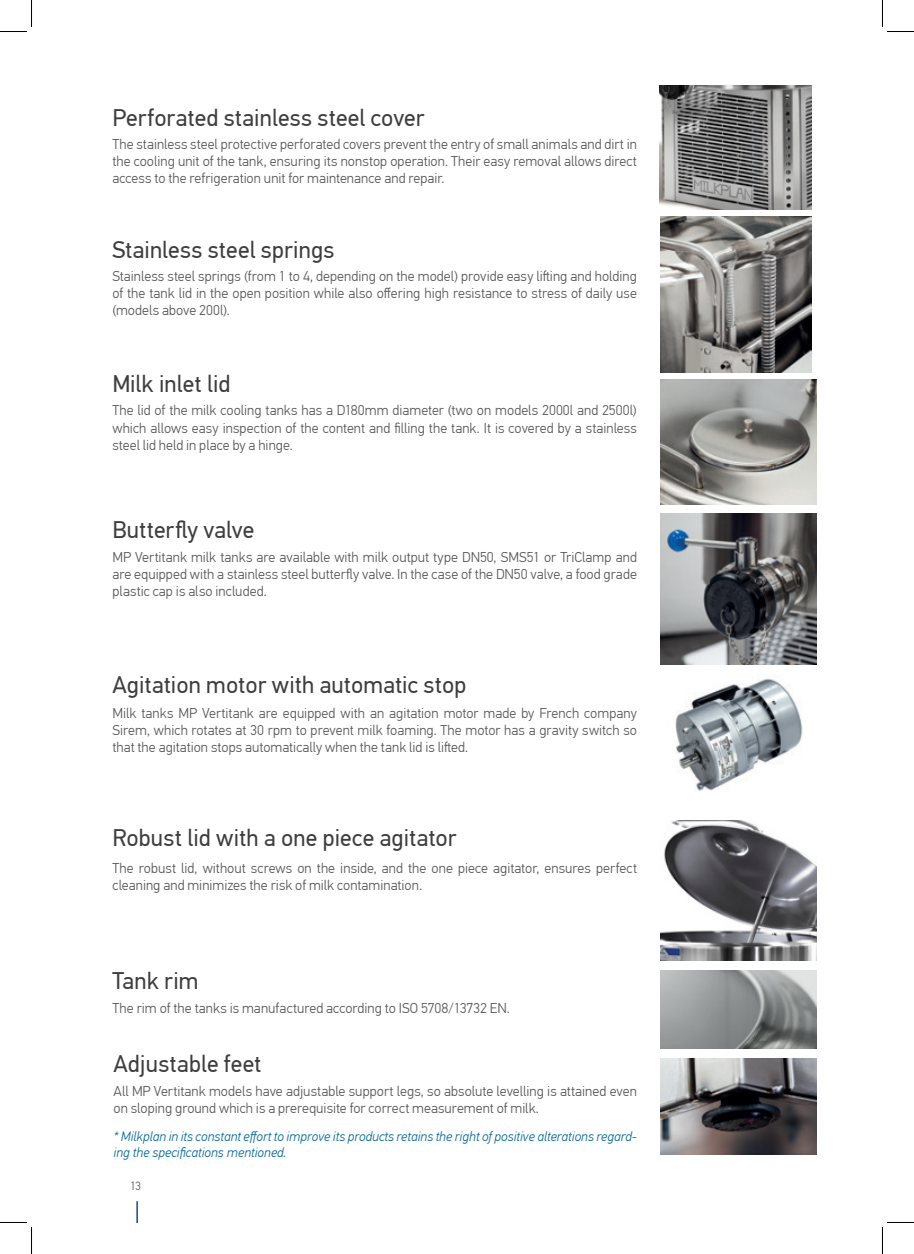
<style>
.page{position:relative;width:914px;height:1254px;background:#fff}
.page>*{position:absolute;margin:0;border:0;box-sizing:border-box;transform-origin:0 0}
.t1{font:24px "PF Din Text Pro";letter-spacing:.005em;color:#3e3e3f}
.t2{font:300 14.25px/17.1px "PF Din Text Pro";letter-spacing:.005em;color:#57585a;text-align:justify}
.t3{font:italic 300 13.5px/16.2px "PF Din Text Pro";color:#096a97}
.t4{font:300 12px "PF Din Text Pro";color:#57585a}
</style>
<div class="page">
<hr style="left:136px;top:1201px;width:2px;height:21px;background:#0c5381">
<img style="left:659px;top:85px;width:152px;height:124px">
<img style="left:660px;top:216px;width:151px;height:156px">
<img style="left:660px;top:379px;width:156px;height:125px">
<img style="left:660px;top:513px;width:156px;height:152px">
<img style="left:660px;top:820px;width:156px;height:141px">
<img style="left:675px;top:678px;width:128px;height:113px">
<img style="left:660px;top:1058px;width:156px;height:96px">
<img style="left:660px;top:970px;width:156px;height:78px">
<svg style="left:0;top:0;width:32px;height:32px"></svg>
<svg style="left:0;top:1222px;width:32px;height:32px"></svg>
<svg style="left:882px;top:0;width:31px;height:32px"></svg>
<svg style="left:882px;top:1222px;width:31px;height:32px"></svg>
<p class="t1" style="left:112px;top:104px;width:314px">Perforated stainless steel cover</p>
<p class="t2" style="left:112px;top:136px;width:526px">The stainless steel protective perforated covers prevent the entry of small animals and dirt in the cooling unit of the tank, ensuring its nonstop operation. Their easy removal allows direct access to the refrigeration unit for maintenance and repair.</p>
<p class="t1" style="left:112px;top:235px;width:224px">Stainless steel springs</p>
<p class="t2" style="left:112px;top:268px;width:526px">Stainless steel springs (from 1 to 4, depending on the model) provide easy lifting and holding of the tank lid in the open position while also offering high resistance to stress of daily use (models above 200l).</p>
<p class="t1" style="left:112px;top:370px;width:120px">Milk inlet lid</p>
<p class="t2" style="left:112px;top:402px;width:526px">The lid of the milk cooling tanks has a D180mm diameter (two on models 2000l and 2500l) which allows easy inspection of the content and filling the tank. It is covered by a stainless steel lid held in place by a hinge.</p>
<p class="t1" style="left:112px;top:516px;width:143px">Butterfly valve</p>
<p class="t2" style="left:112px;top:549px;width:526px">MP Vertitank milk tanks are available with milk output type DΝ50, SMS51 or TriClamp and are equipped with a stainless steel butterfly valve. In the case of the DΝ50 valve, a food grade plastic cap is also included.</p>
<p class="t1" style="left:112px;top:671px;width:355px">Agitation motor with automatic stop</p>
<p class="t2" style="left:112px;top:705px;width:526px">Milk tanks MP Vertitank are equipped with an agitation motor made by French company Sirem, which rotates at 30 rpm to prevent milk foaming. The motor has a gravity switch so that the agitation stops automatically when the tank lid is lifted.</p>
<p class="t1" style="left:112px;top:823px;width:345px">Robust lid with a one piece agitator</p>
<p class="t2" style="left:112px;top:859px;width:526px">The robust lid, without screws on the inside, and the one piece agitator, ensures perfect cleaning and minimizes the risk of milk contamination.</p>
<p class="t1" style="left:112px;top:966px;width:87px">Tank rim</p>
<p class="t2" style="left:112px;top:1000px;width:398px">The rim of the tanks is manufactured according to ISO 5708/13732 EΝ.</p>
<p class="t1" style="left:114px;top:1049px;width:149px">Adjustable feet</p>
<p class="t2" style="left:114px;top:1082px;width:524px">All MP Vertitank models have adjustable support legs, so absolute levelling is attained even on sloping ground which is a prerequisite for correct measurement of milk.</p>
<p class="t3" style="left:114px;top:1128px;width:524px">* Milkplan in its constant effort to improve its products retains the right of positive alterations regard&shy;ing the specifications mentioned.</p>
<p class="t4" style="left:130px;top:1179px;width:13px">13</p>
</div>
